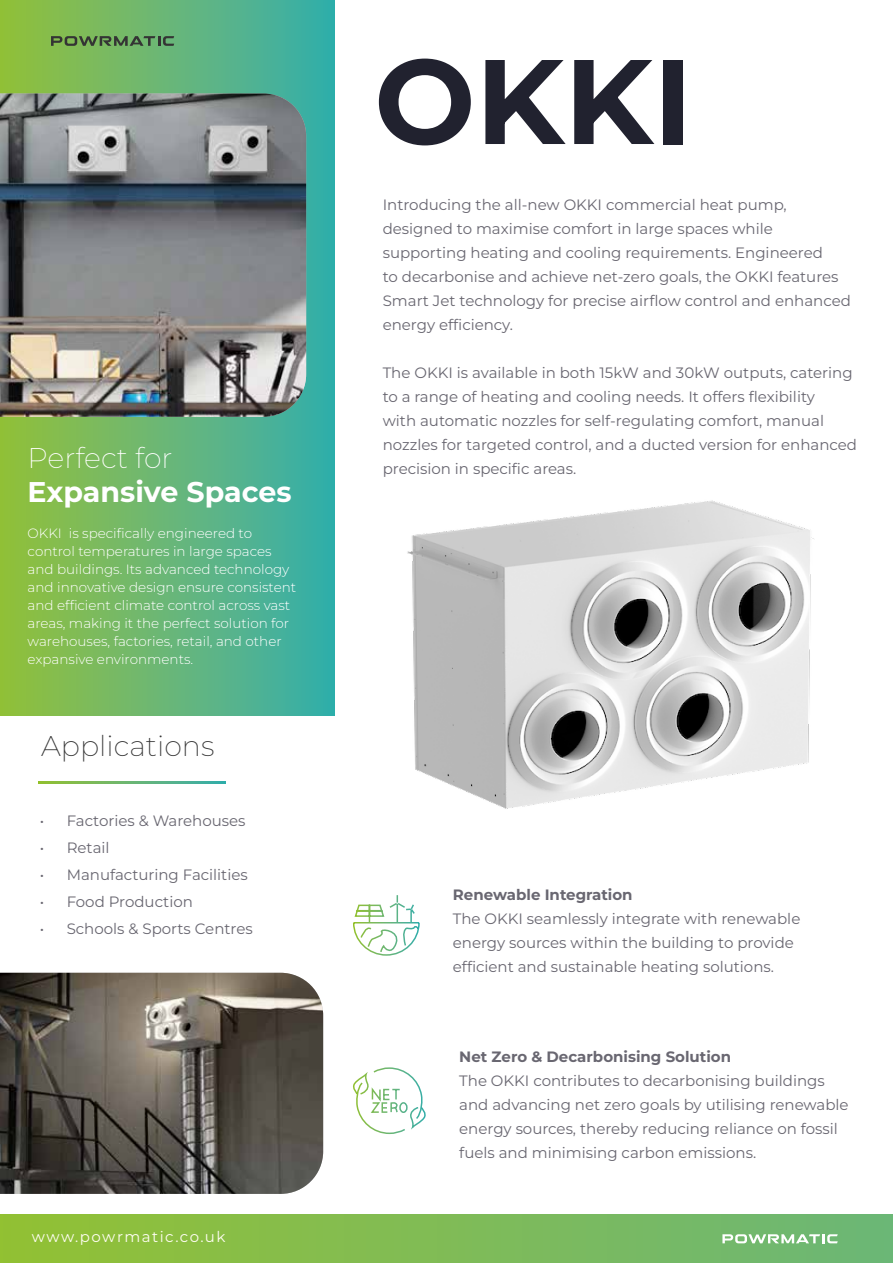
<style>
.page{position:relative;width:893px;height:1263px;background:#fff}
.page>*{position:absolute;margin:0;border:0;box-sizing:border-box;transform-origin:0 0}
.t1{font:700 120px "Montserrat";color:#21222f}
.t2{font:700 28.5px "Montserrat";color:#fff}
.t3{font:200 28.5px "Montserrat";color:#343434}
.t4{font:200 28.5px "Montserrat";color:#fff}
.t5{font:15px/24px "Montserrat";color:#696771}
.t6{font:700 15px "Montserrat";color:#696771}
.t7{font:15px "Montserrat";letter-spacing:.1em;color:#fefdf1}
.t8{font:300 13.5px/18px "Montserrat";color:#fff}
</style>
<div class="page">
<div style="left:0;top:1214px;width:893px;height:49px;background:linear-gradient(to right,#93c034,#6cb777)"></div>
<svg style="left:722px;top:1234px;width:116px;height:9px"></svg>
<div style="left:0;top:0;width:334px;height:715px;background:linear-gradient(to right,#96c03b,#37aeae)"></div>
<img style="left:0;top:94px;width:306px;height:323px">
<svg style="left:353px;top:895px;width:67px;height:61px"></svg>
<svg style="left:38px;top:781px;width:187px;height:2px"></svg>
<svg style="left:353px;top:1067px;width:73px;height:67px"></svg>
<img style="left:407px;top:500px;width:407px;height:309px">
<img style="left:0;top:973px;width:323px;height:221px">
<svg style="left:51px;top:36px;width:123px;height:10px"></svg>
<h2 class="t4" style="left:28px;top:439px;width:146px">Perfect for</h2>
<h2 class="t2" style="left:28px;top:472px;width:265px">Expansive Spaces</h2>
<p class="t8" style="left:28px;top:524px;width:270px">OKKI is specifically engineered to control temperatures in large spaces and buildings. Its advanced technology and innovative design ensure consistent and efficient climate control across vast areas, making it the perfect solution for warehouses, factories, retail, and other expansive environments.</p>
<h2 class="t3" style="left:41px;top:727px;width:175px">Applications</h2>
<p class="t5" style="left:40px;top:808px;width:207px">• Factories &amp; Warehouses</p>
<p class="t5" style="left:40px;top:835px;width:71px">• Retail</p>
<p class="t5" style="left:40px;top:862px;width:210px">• Manufacturing Facilities</p>
<p class="t5" style="left:40px;top:889px;width:155px">• Food Production</p>
<p class="t5" style="left:40px;top:916px;width:215px">• Schools &amp; Sports Centres</p>
<p class="t7" style="left:32px;top:1227px;width:195px">www.powrmatic.co.uk</p>
<h1 class="t1" style="left:374px;top:15px;width:320px">OKKI</h1>
<p class="t5" style="left:383px;top:192px;width:470px">Introducing the all-new OKKI commercial heat pump, designed to maximise comfort in large spaces while supporting heating and cooling requirements. Engineered<br>to decarbonise and achieve net-zero goals, the OKKI features Smart Jet technology for precise airflow control and enhanced energy efficiency.</p>
<p class="t5" style="left:383px;top:360px;width:476px">The OKKI is available in both 15kW and 30kW outputs, catering to a range of heating and cooling needs. It offers flexibility<br>with automatic nozzles for self-regulating comfort, manual nozzles for targeted control, and a ducted version for enhanced precision in specific areas.</p>
<p class="t6" style="left:453px;top:884px;width:181px">Renewable Integration</p>
<p class="t5" style="left:453px;top:906px;width:349px">The OKKI seamlessly integrate with renewable energy sources within the building to provide efficient and sustainable heating solutions.</p>
<p class="t6" style="left:459px;top:1046px;width:273px">Net Zero &amp; Decarbonising Solution</p>
<p class="t5" style="left:459px;top:1068px;width:391px">The OKKI contributes to decarbonising buildings and advancing net zero goals by utilising renewable energy sources, thereby reducing reliance on fossil fuels and minimising carbon emissions.</p>
</div>
